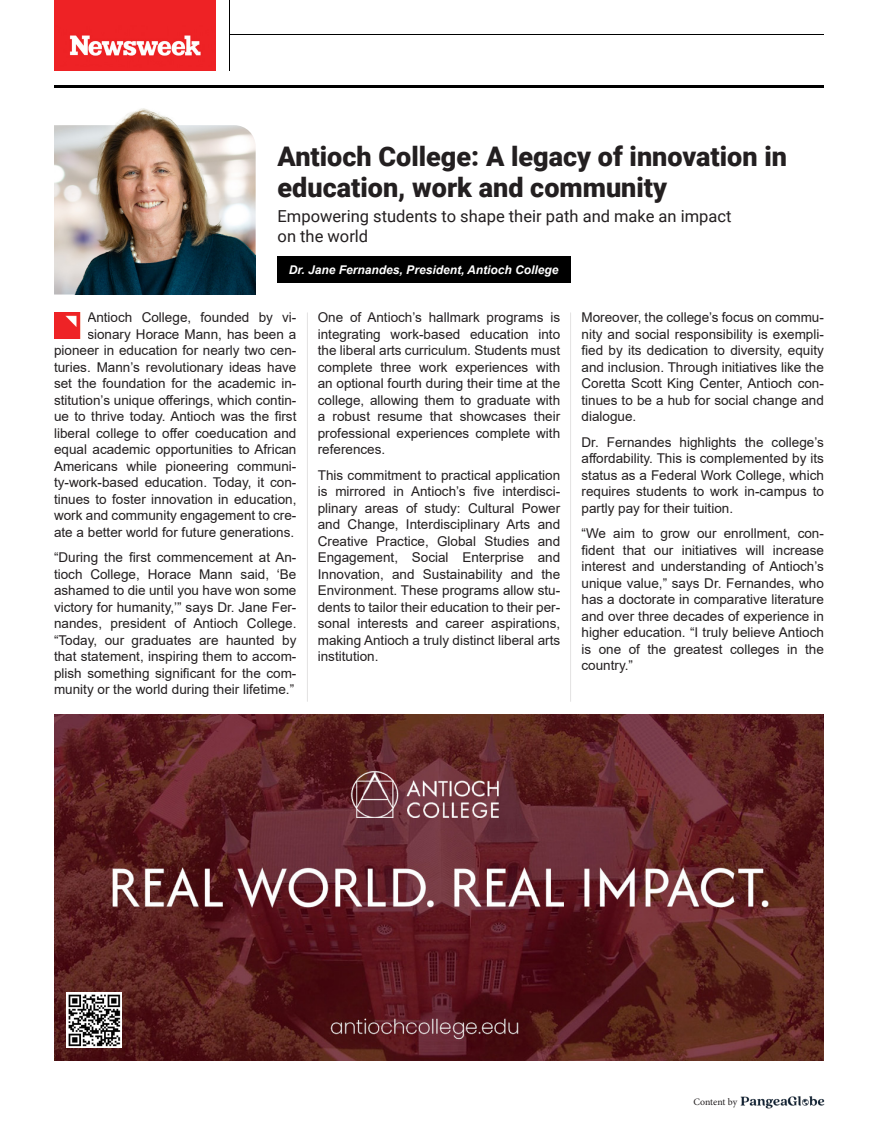
<style>
.page{position:relative;width:878px;height:1134px;background:#fff}
.page>*{position:absolute;margin:0;border:0;box-sizing:border-box;transform-origin:0 0}
.t1{font:900 27px/31.5px "Roboto";color:#231f20}
.t2{font:16.5px "Roboto";color:#231f20}
.t3{font:13.5px/16.5px "Arial";color:#231f20;text-align:justify}
.t4{font:italic 700 12px "Arial";color:#fff}
.t5{font:9.75px "Minion Pro";letter-spacing:-.01em;color:#231f20}
</style>
<div class="page">
<img style="left:740px;top:1096px;width:85px;height:13px">
<hr style="left:229px;top:0;width:1px;height:70px;background:#000">
<hr style="left:230px;top:35px;width:594px;height:1px;background:#000">
<img style="left:54px;top:0;width:162px;height:70px">
<hr style="left:54px;top:85px;width:770px;height:3px;background:#000">
<img style="left:54px;top:312px;width:27px;height:27px">
<div style="left:277px;top:257px;width:294px;height:26px;background:#000"></div>
<svg style="left:307px;top:312px;width:1px;height:390px"></svg>
<svg style="left:570px;top:312px;width:1px;height:390px"></svg>
<img style="left:54px;top:108px;width:201px;height:187px">
<img style="left:54px;top:715px;width:770px;height:346px">
<img style="left:66px;top:993px;width:55px;height:55px">
<p class="t1" style="left:277px;top:139px;width:511px">Antioch College: A legacy of innovation in education, work and community</p>
<p class="t2" style="left:277px;top:205px;width:455px">Empowering students to shape their path and make an impact</p>
<p class="t2" style="left:277px;top:225px;width:92px">on the world</p>
<p class="t4" style="left:289px;top:262px;width:271px">Dr. Jane Fernandes, President, Antioch College</p>
<p class="t3" style="left:54px;top:309px;width:244px;text-align:right">Antioch College, founded by vi&shy;sionary Horace Mann, has been a pioneer in education for nearly two cen&shy;turies. Mann’s revolutionary ideas have set the foundation for the academic in&shy;stitution’s unique offerings, which contin&shy;ue to thrive today. Antioch was the first liberal college to offer coeducation and equal academic opportunities to African Americans while pioneering communi&shy;ty-work-based education. Today, it con&shy;tinues to foster innovation in education, work and community engagement to cre&shy;ate a better world for future generations.</p>
<p class="t3" style="left:54px;top:549px;width:244px">“During the first commencement at An&shy;tioch College, Horace Mann said, ‘Be ashamed to die until you have won some victory for humanity,’” says Dr. Jane Fer&shy;nandes, president of Antioch College. “Today, our graduates are haunted by that statement, inspiring them to accom&shy;plish something significant for the com&shy;munity or the world during their lifetime.”</p>
<p class="t3" style="left:318px;top:309px;width:244px">One of Antioch’s hallmark programs is integrating work-based education into the liberal arts curriculum. Students must complete three work experiences with an optional fourth during their time at the college, allowing them to graduate with a robust resume that showcases their professional experiences complete with references.</p>
<p class="t3" style="left:318px;top:467px;width:244px">This commitment to practical application is mirrored in Antioch’s five interdisci&shy;plinary areas of study: Cultural Power and Change, Interdisciplinary Arts and Creative Practice, Global Studies and Engagement, Social Enterprise and Innovation, and Sustainability and the Environment. These programs allow stu&shy;dents to tailor their education to their per&shy;sonal interests and career aspirations, making Antioch a truly distinct liberal arts institution.</p>
<p class="t3" style="left:581px;top:309px;width:244px">Moreover, the college’s focus on commu&shy;nity and social responsibility is exempli&shy;fied by its dedication to diversity, equity and inclusion. Through initiatives like the Coretta Scott King Center, Antioch con&shy;tinues to be a hub for social change and dialogue.</p>
<p class="t3" style="left:581px;top:434px;width:244px">Dr. Fernandes highlights the college’s affordability. This is complemented by its status as a Federal Work College, which requires students to work in-campus to partly pay for their tuition.</p>
<p class="t3" style="left:581px;top:525px;width:244px">“We aim to grow our enrollment, con&shy;fident that our initiatives will increase interest and understanding of Antioch’s unique value,” says Dr. Fernandes, who has a doctorate in comparative literature and over three decades of experience in higher education. “I truly believe Antioch is one of the greatest colleges in the country.”</p>
<p class="t5" style="left:693px;top:1096px;width:45px">Content by</p>
</div>
